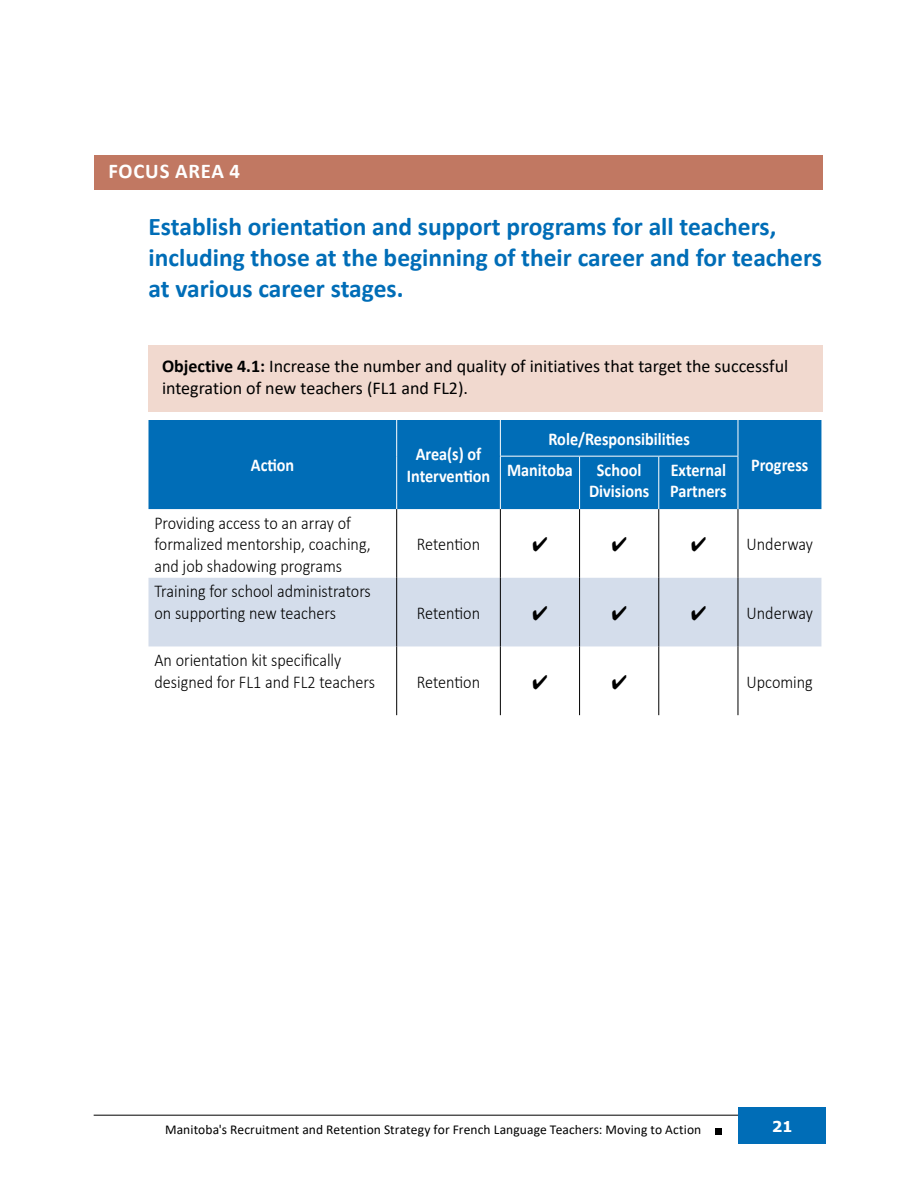
<style>
.page{position:relative;width:918px;height:1188px;background:#fff}
.page>*{position:absolute;margin:0;border:0;box-sizing:border-box;transform-origin:0 0}
.text__5{font:700 25.5px/30.6px "Calibri";color:#006db7}
.Header_2{font:700 21px "Calibri";letter-spacing:.04em;color:#fff}
.Table_Text{font:300 18px/21.6px "Calibri";color:#000;scale:.9 1}
.Objectives{font:18px/21.6px "Calibri";color:#000}
.Table_Header{font:700 18px/21.6px "Calibri";color:#fff;text-align:center;scale:.9 1}
.Table_Text_Centre{font:300 18px "Calibri";color:#000;scale:.9 1}
.t1{font:700 15px "Verdana";color:#fff}
.t2{font:13.5px "Calibri";letter-spacing:.005em;color:#000}
.s1{font-weight:700}
</style>
<div class="page">
<hr style="left:94px;top:1115px;width:721px;height:1px;background:#000">
<div style="left:738px;top:1107px;width:88px;height:37px;background:#006db7"></div>
<div style="left:715px;top:1128px;width:7px;height:7px;background:#000"></div>
<div style="left:94px;top:155px;width:730px;height:35px;background:#c17862"></div>
<div style="left:148px;top:345px;width:676px;height:67px;background:#f1d9cf"></div>
<div style="left:148px;top:420px;width:673px;height:89px;background:#006db7"></div>
<div style="left:148px;top:578px;width:673px;height:68px;background:#d4ddeb"></div>
<hr style="left:396px;top:420px;width:1px;height:36px;background:#fff">
<hr style="left:396px;top:456px;width:1px;height:53px;background:#fff">
<hr style="left:500px;top:420px;width:1px;height:36px;background:#fff">
<hr style="left:738px;top:420px;width:1px;height:36px;background:#fff">
<hr style="left:500px;top:456px;width:80px;height:1px;background:#fff">
<hr style="left:500px;top:457px;width:1px;height:52px;background:#fff">
<hr style="left:580px;top:456px;width:79px;height:1px;background:#fff">
<hr style="left:579px;top:457px;width:1px;height:52px;background:#fff">
<hr style="left:659px;top:456px;width:79px;height:1px;background:#fff">
<hr style="left:658px;top:457px;width:1px;height:52px;background:#fff">
<hr style="left:738px;top:457px;width:1px;height:52px;background:#fff">
<hr style="left:396px;top:509px;width:1px;height:69px;background:#000">
<hr style="left:500px;top:509px;width:1px;height:69px;background:#000">
<hr style="left:579px;top:509px;width:1px;height:69px;background:#000">
<hr style="left:658px;top:509px;width:1px;height:69px;background:#000">
<hr style="left:738px;top:509px;width:1px;height:69px;background:#000">
<hr style="left:396px;top:578px;width:1px;height:68px;background:#000">
<hr style="left:500px;top:578px;width:1px;height:68px;background:#000">
<hr style="left:579px;top:578px;width:1px;height:68px;background:#000">
<hr style="left:658px;top:578px;width:1px;height:68px;background:#000">
<hr style="left:738px;top:578px;width:1px;height:68px;background:#000">
<hr style="left:396px;top:646px;width:1px;height:69px;background:#000">
<hr style="left:500px;top:646px;width:1px;height:69px;background:#000">
<hr style="left:579px;top:646px;width:1px;height:69px;background:#000">
<hr style="left:658px;top:646px;width:1px;height:69px;background:#000">
<hr style="left:738px;top:646px;width:1px;height:69px;background:#000">
<svg style="left:533px;top:606px;width:14px;height:15px"></svg>
<svg style="left:612px;top:606px;width:14px;height:15px"></svg>
<svg style="left:692px;top:606px;width:14px;height:15px"></svg>
<h3 class="Header_2" style="left:108px;top:156px;width:133px">FOCUS AREA 4</h3>
<p class="text__5" style="left:148px;top:211px;width:675px">Establish orientation and support programs for all teachers, including those at the beginning of their career and for teachers at various career stages.</p>
<p class="Objectives" style="left:162px;top:355px;width:628px"><span class="s1">Objective 4.1:</span> Increase the number and quality of initiatives that target the successful integration of new teachers (FL1 and FL2).</p>
<h4 class="Table_Header" style="left:251px;top:454px;width:50px">Action</h4>
<h4 class="Table_Header" style="left:407px;top:443px;width:94px">Area(s) of<br>Intervention</h4>
<h4 class="Table_Header" style="left:548px;top:428px;width:159px">Role/Responsibilities</h4>
<h4 class="Table_Header" style="left:507px;top:459px;width:75px">Manitoba</h4>
<h4 class="Table_Header" style="left:751px;top:454px;width:65px">Progress</h4>
<h4 class="Table_Header" style="left:589px;top:459px;width:68px">School<br>Divisions</h4>
<h4 class="Table_Header" style="left:670px;top:459px;width:64px;text-align:left">External<br>Partners</h4>
<p class="Table_Text" style="left:154px;top:512px;width:242px">Providing access to an array of formalized mentorship, coaching, and job shadowing programs</p>
<p class="Table_Text" style="left:154px;top:580px;width:242px">Training for school administrators on supporting new teachers</p>
<p class="Table_Text" style="left:154px;top:649px;width:246px">An orientation kit specifically designed for FL1 and FL2 teachers</p>
<p class="Table_Text_Centre" style="left:417px;top:533px;width:72px">Retention</p>
<p class="Table_Text_Centre" style="left:747px;top:533px;width:75px">Underway</p>
<p class="Table_Text_Centre" style="left:417px;top:602px;width:72px">Retention</p>
<p class="Table_Text_Centre" style="left:747px;top:602px;width:75px">Underway</p>
<p class="Table_Text_Centre" style="left:417px;top:670px;width:72px">Retention</p>
<p class="Table_Text_Centre" style="left:747px;top:670px;width:75px">Upcoming</p>
<p class="t2" style="left:165px;top:1120px;width:538px">Manitoba's Recruitment and Retention Strategy for French Language Teachers: Moving to Action</p>
<p class="t1" style="left:772px;top:1116px;width:22px">21</p>
</div>
